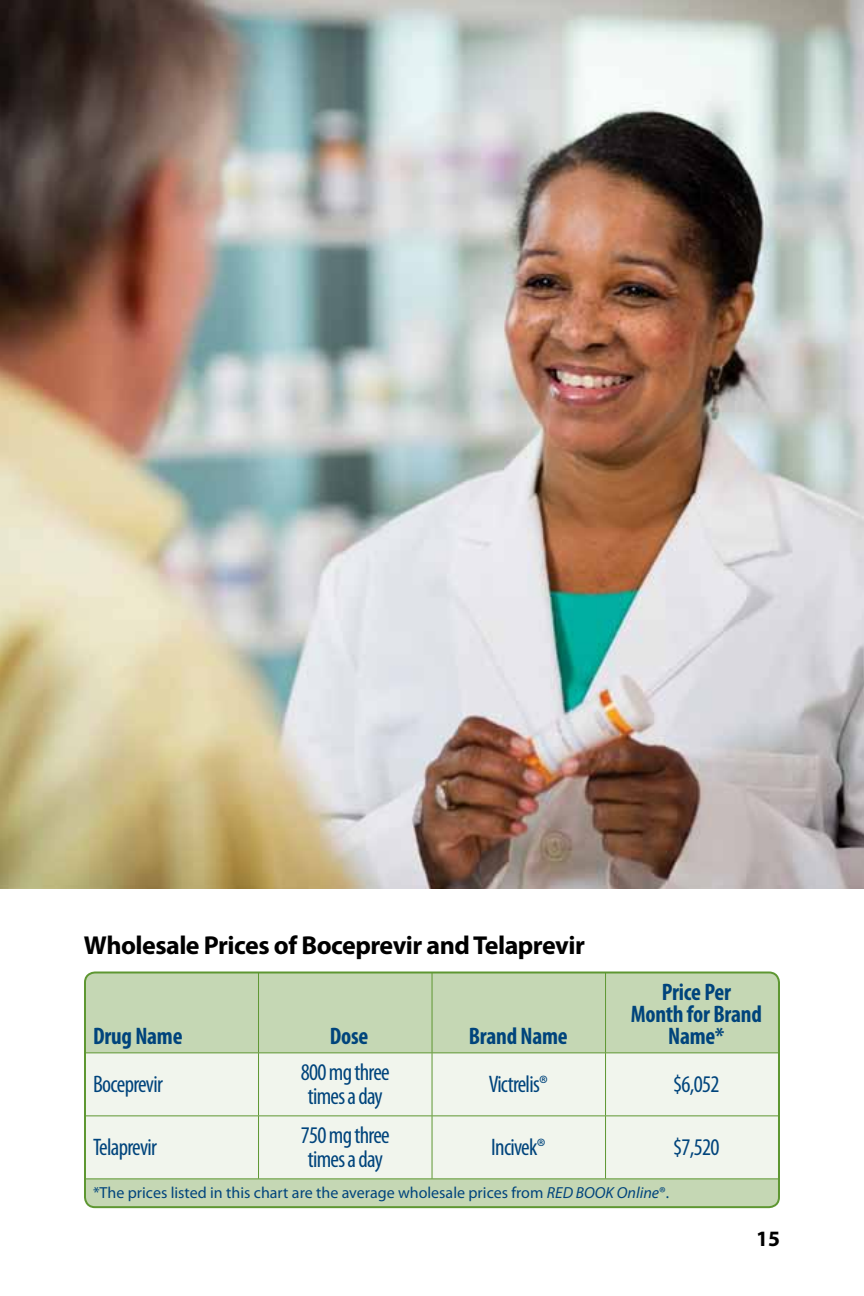
<style>
.page{position:relative;width:864px;height:1296px;background:#fff}
.page>*{position:absolute;margin:0;border:0;box-sizing:border-box;transform-origin:0 0}
.t1{font:700 26px "Myriad Pro";letter-spacing:-.02em;color:#000}
.t2{font:condensed 24px/24px "Myriad Pro";letter-spacing:-.03em;color:#00447c}
.t3{font:700 condensed 24px/22px "Myriad Pro";letter-spacing:-.01em;color:#00447c;text-align:center}
.t4{font:700 22px "Myriad Pro";color:#000}
.t5{font:16px "Myriad Pro";color:#00447c}
.s1{font-style:italic}
</style>
<div class="page">
<div style="left:85px;top:973px;width:694px;height:234px;background:#c5d7b4;border-radius:10px"></div>
<div style="left:87px;top:1054px;width:690px;height:125px;background:#f1f5ed"></div>
<hr style="left:85px;top:973px;width:1px;height:80px;background:#a5c38a">
<hr style="left:258px;top:973px;width:1px;height:80px;background:#5e9732">
<hr style="left:432px;top:973px;width:1px;height:80px;background:#5e9732">
<hr style="left:605px;top:973px;width:1px;height:80px;background:#5e9732">
<hr style="left:85px;top:1053px;width:174px;height:1px;background:#5e9732">
<hr style="left:259px;top:1053px;width:173px;height:1px;background:#5e9732">
<hr style="left:258px;top:1053px;width:1px;height:63px;background:#5e9732">
<hr style="left:432px;top:1053px;width:174px;height:1px;background:#5e9732">
<hr style="left:432px;top:1053px;width:1px;height:63px;background:#5e9732">
<hr style="left:606px;top:1053px;width:173px;height:1px;background:#5e9732">
<hr style="left:605px;top:1053px;width:1px;height:63px;background:#5e9732">
<hr style="left:85px;top:1116px;width:174px;height:1px;background:#5e9732">
<hr style="left:259px;top:1116px;width:173px;height:1px;background:#5e9732">
<hr style="left:258px;top:1116px;width:1px;height:63px;background:#5e9732">
<hr style="left:432px;top:1116px;width:174px;height:1px;background:#5e9732">
<hr style="left:432px;top:1116px;width:1px;height:63px;background:#5e9732">
<hr style="left:606px;top:1116px;width:173px;height:1px;background:#5e9732">
<hr style="left:605px;top:1116px;width:1px;height:63px;background:#5e9732">
<hr style="left:85px;top:1179px;width:174px;height:1px;background:#5e9732">
<hr style="left:259px;top:1179px;width:173px;height:1px;background:#5e9732">
<hr style="left:432px;top:1179px;width:174px;height:1px;background:#5e9732">
<hr style="left:606px;top:1179px;width:173px;height:1px;background:#5e9732">
<div style="left:84px;top:972px;width:696px;height:236px;border:2px solid #5e9732;border-radius:10px"></div>
<img style="left:0;top:0;width:864px;height:888px">
<p class="t1" style="left:84px;top:928px;width:502px">Wholesale Prices of Boceprevir and Telaprevir</p>
<p class="t3" style="left:93px;top:1024px;width:91px">Drug Name</p>
<p class="t3" style="left:330px;top:1024px;width:40px">Dose</p>
<p class="t3" style="left:469px;top:1024px;width:100px">Brand Name</p>
<p class="t3" style="left:631px;top:980px;width:133px">Price Per<br>Month for Brand<br>Name*</p>
<p class="t2" style="left:93px;top:1072px;width:71px">Boceprevir</p>
<p class="t2" style="left:301px;top:1060px;width:90px">800 mg three times a day</p>
<p class="t2" style="left:489px;top:1072px;width:61px">Victrelis®</p>
<p class="t2" style="left:673px;top:1072px;width:48px">$6,052</p>
<p class="t2" style="left:301px;top:1123px;width:90px">750 mg three times a day</p>
<p class="t2" style="left:491px;top:1135px;width:56px">Incivek®</p>
<p class="t2" style="left:673px;top:1135px;width:48px">$7,520</p>
<p class="t5" style="left:93px;top:1183px;width:578px">*The prices listed in this chart are the average wholesale prices from <span class="s1">RED BOOK Online</span>®.</p>
<p class="t2" style="left:93px;top:1135px;width:65px">Telaprevir</p>
<p class="t4" style="left:756px;top:1224px;width:25px">15</p>
</div>
